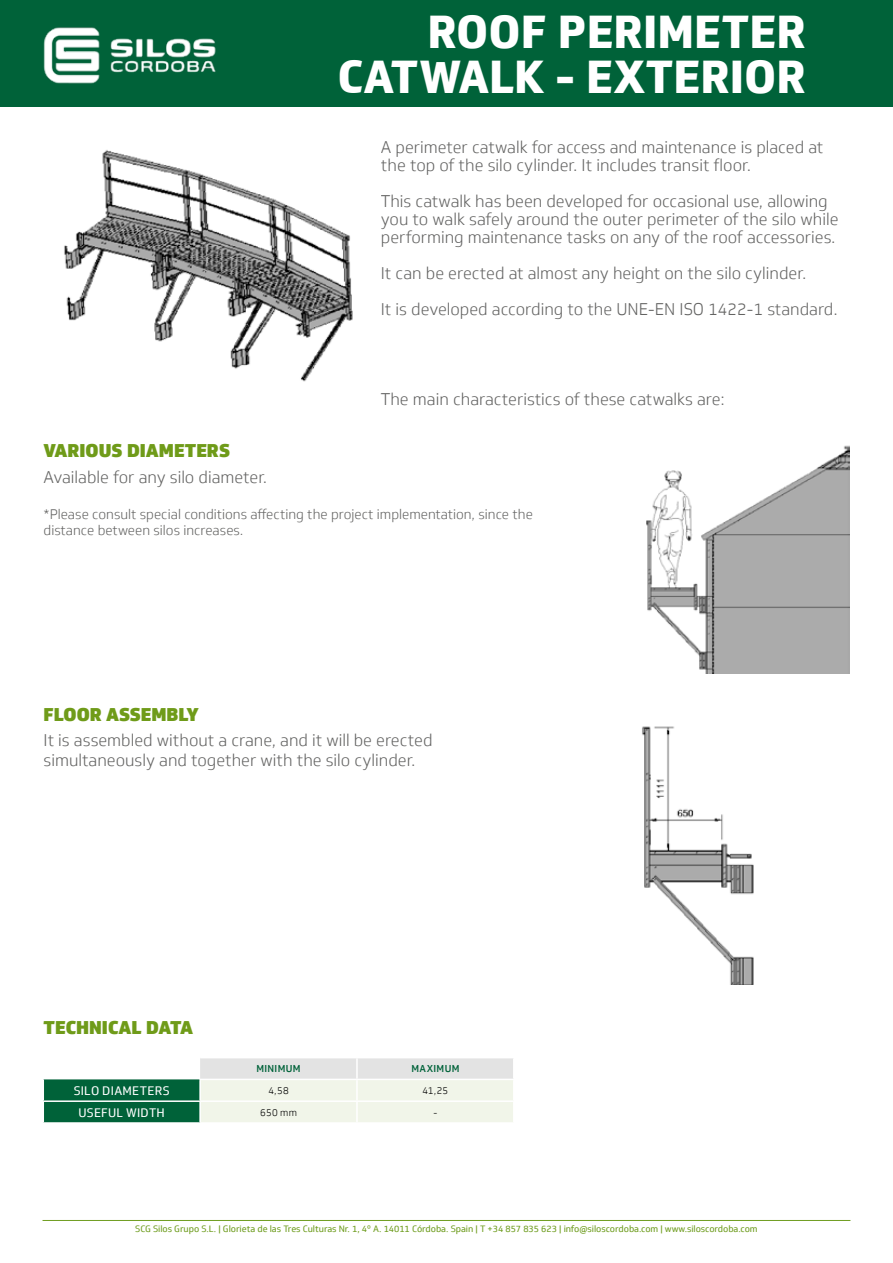
<style>
.page{position:relative;width:893px;height:1263px;background:#fff}
.page>*{position:absolute;margin:0;border:0;box-sizing:border-box;transform-origin:0 0}
.t1{font:800 45px/45px "Soleto";color:#fff;text-align:right}
.t2{font:900 18px "Soleto";color:#6f9b19}
.t3{font:300 16.5px/18px "Soleto";color:#636362}
.t4{font:300 13.5px/16.2px "Soleto";color:#636362}
.t5{font:12px "Soleto";letter-spacing:.02em;color:#fff}
.t6{font:300 9.75px "Soleto";letter-spacing:.02em;color:#000}
.t7{font:500 9.75px "Soleto";letter-spacing:.03em;color:#006239}
.t8{font:9px "Soleto";letter-spacing:-.005em;color:#6f9d20}
</style>
<div class="page">
<div style="left:0;top:0;width:893px;height:106px;background:#006239"></div>
<img style="left:43px;top:27px;width:173px;height:57px">
<hr style="left:43px;top:1220px;width:807px;height:1px;background:#6f9d20">
<img style="left:646px;top:445px;width:204px;height:228px">
<img style="left:64px;top:150px;width:289px;height:232px">
<img style="left:642px;top:726px;width:112px;height:258px">
<svg style="left:43px;top:1058px;width:470px;height:64px;background:#bbd2c4"></svg>
<hr style="left:200px;top:1100px;width:157px;height:2px;background:#fff">
<hr style="left:199px;top:1102px;width:2px;height:20px;background:#fff">
<hr style="left:357px;top:1100px;width:158px;height:2px;background:#fff">
<hr style="left:356px;top:1102px;width:2px;height:20px;background:#fff">
<h1 class="t1" style="left:337px;top:10px;width:470px">ROOF PERIMETER<br>CATWALK - EXTERIOR</h1>
<p class="t3" style="left:381px;top:138px;width:444px">A perimeter catwalk for access and maintenance is placed at the top of the silo cylinder. It includes transit floor.</p>
<p class="t3" style="left:381px;top:193px;width:459px">This catwalk has been developed for occasional use, allowing you to walk safely around the outer perimeter of the silo while performing maintenance tasks on any of the roof accessories.</p>
<p class="t3" style="left:381px;top:256px;width:458px;line-height:36px">It can be erected at almost any height on the silo cylinder.<br>It is developed according to the UNE-EN ISO 1422-1 standard.</p>
<p class="t3" style="left:381px;top:391px;width:346px">The main characteristics of these catwalks are:</p>
<p class="t2" style="left:44px;top:439px;width:188px">VARIOUS DIAMETERS</p>
<p class="t3" style="left:44px;top:468px;width:225px">Available for any silo diameter.</p>
<p class="t4" style="left:44px;top:506px;width:491px">*Please consult special conditions affecting the project implementation, since the distance between silos increases.</p>
<p class="t2" style="left:44px;top:702px;width:157px">FLOOR ASSEMBLY</p>
<p class="t3" style="left:44px;top:731px;width:390px;line-height:19.8px">It is assembled without a crane, and it will be erected simultaneously and together with the silo cylinder.</p>
<p class="t2" style="left:44px;top:1016px;width:151px">TECHNICAL DATA</p>
<p class="t7" style="left:257px;top:1063px;width:45px">MINIMUM</p>
<p class="t7" style="left:411px;top:1063px;width:50px">MAXIMUM</p>
<p class="t5" style="left:74px;top:1083px;width:97px">SILO DIAMETERS</p>
<p class="t6" style="left:268px;top:1085px;width:22px">4,58</p>
<p class="t6" style="left:422px;top:1085px;width:27px">41,25</p>
<p class="t5" style="left:78px;top:1105px;width:88px">USEFUL WIDTH</p>
<p class="t6" style="left:260px;top:1107px;width:38px">650 mm</p>
<p class="t6" style="left:433px;top:1107px;width:5px">-</p>
<p class="t8" style="left:135px;top:1223px;width:624px">SCG Silos Grupo S.L. | Glorieta de las Tres Culturas Nr. 1, 4º A. 14011 Córdoba. Spain | T +34 857 835 623 | info@siloscordoba.com | www.siloscordoba.com</p>
</div>
